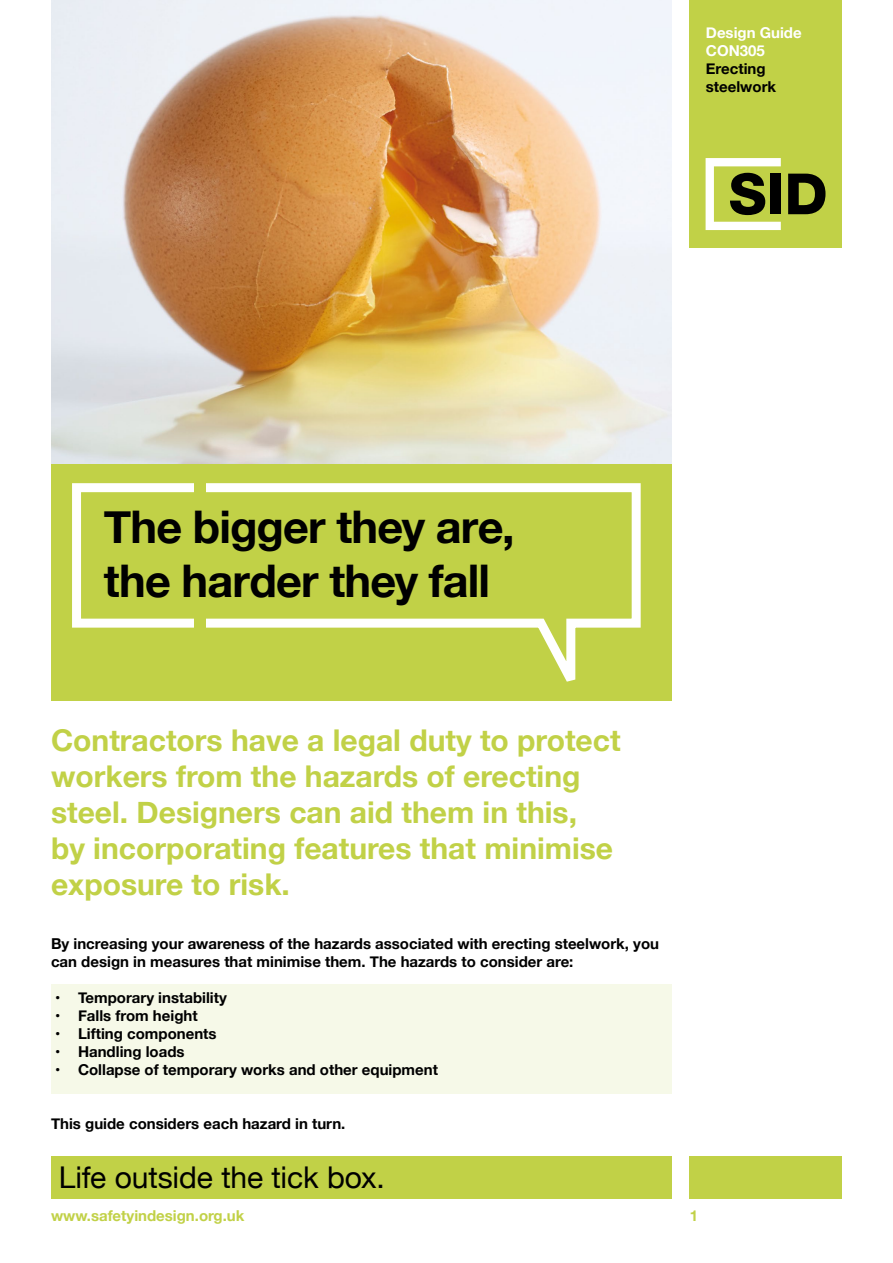
<style>
.page{position:relative;width:893px;height:1263px;background:#fff}
.page>*{position:absolute;margin:0;border:0;box-sizing:border-box;transform-origin:0 0}
.t1{font:700 45px/54px "Helvetica Neue";letter-spacing:-.02em;color:#000}
.t2{font:700 30px/36px "Helvetica Neue";color:#c1d147}
.t3{font:30px "Helvetica Neue";letter-spacing:-.005em;color:#000}
.t4{font:700 15px/18px "Helvetica Neue";color:#000}
.t5{font:700 15px "Helvetica Neue";color:#c1d147}
.t6{font:700 15px/18px "Helvetica Neue";color:#fff}
</style>
<div class="page">
<div style="left:51px;top:984px;width:621px;height:109px;background:#f6f9e8"></div>
<div style="left:51px;top:463px;width:621px;height:237px;background:#c1d147"></div>
<div style="left:51px;top:1157px;width:621px;height:42px;background:#c1d147"></div>
<div style="left:690px;top:0;width:152px;height:247px;background:#c1d147"></div>
<div style="left:690px;top:1157px;width:152px;height:42px;background:#c1d147"></div>
<svg style="left:706px;top:158px;width:75px;height:72px"></svg>
<div style="left:770px;top:174px;width:11px;height:40px;background:#000"></div>
<svg style="left:788px;top:174px;width:37px;height:40px"></svg>
<svg style="left:68px;top:483px;width:577px;height:218px"></svg>
<div style="left:194px;top:483px;width:12px;height:156px;background:#c1d147"></div>
<img style="left:51px;top:0;width:621px;height:463px">
<p class="t6" style="left:706px;top:24px;width:97px">Design Guide<br>CON305</p>
<p class="t4" style="left:706px;top:60px;width:72px">Erecting steelwork</p>
<h1 class="t1" style="left:104px;top:501px;width:412px">The bigger they are, the harder they fall</h1>
<h2 class="t2" style="left:51px;top:723px;width:571px">Contractors have a legal duty to protect workers from the hazards of erecting steel. Designers can aid them in this,<br>by incorporating features that minimise exposure to risk.</h2>
<p class="t4" style="left:51px;top:935px;width:610px">By increasing your awareness of the hazards associated with erecting steelwork, you can design in measures that minimise them. The hazards to consider are:</p>
<p class="t4" style="left:55px;top:989px;width:173px">• Temporary instability</p>
<p class="t4" style="left:55px;top:1007px;width:144px">• Falls from height</p>
<p class="t4" style="left:55px;top:1025px;width:163px">• Lifting components</p>
<p class="t4" style="left:55px;top:1043px;width:131px">• Handling loads</p>
<p class="t4" style="left:55px;top:1061px;width:384px">• Collapse of temporary works and other equipment</p>
<p class="t4" style="left:51px;top:1115px;width:296px">This guide considers each hazard in turn.</p>
<h2 class="t3" style="left:59px;top:1155px;width:327px">Life outside the tick box.</h2>
<p class="t5" style="left:51px;top:1203px;width:195px">www.safetyindesign.org.uk</p>
<p class="t5" style="left:690px;top:1203px;width:10px">1</p>
</div>
